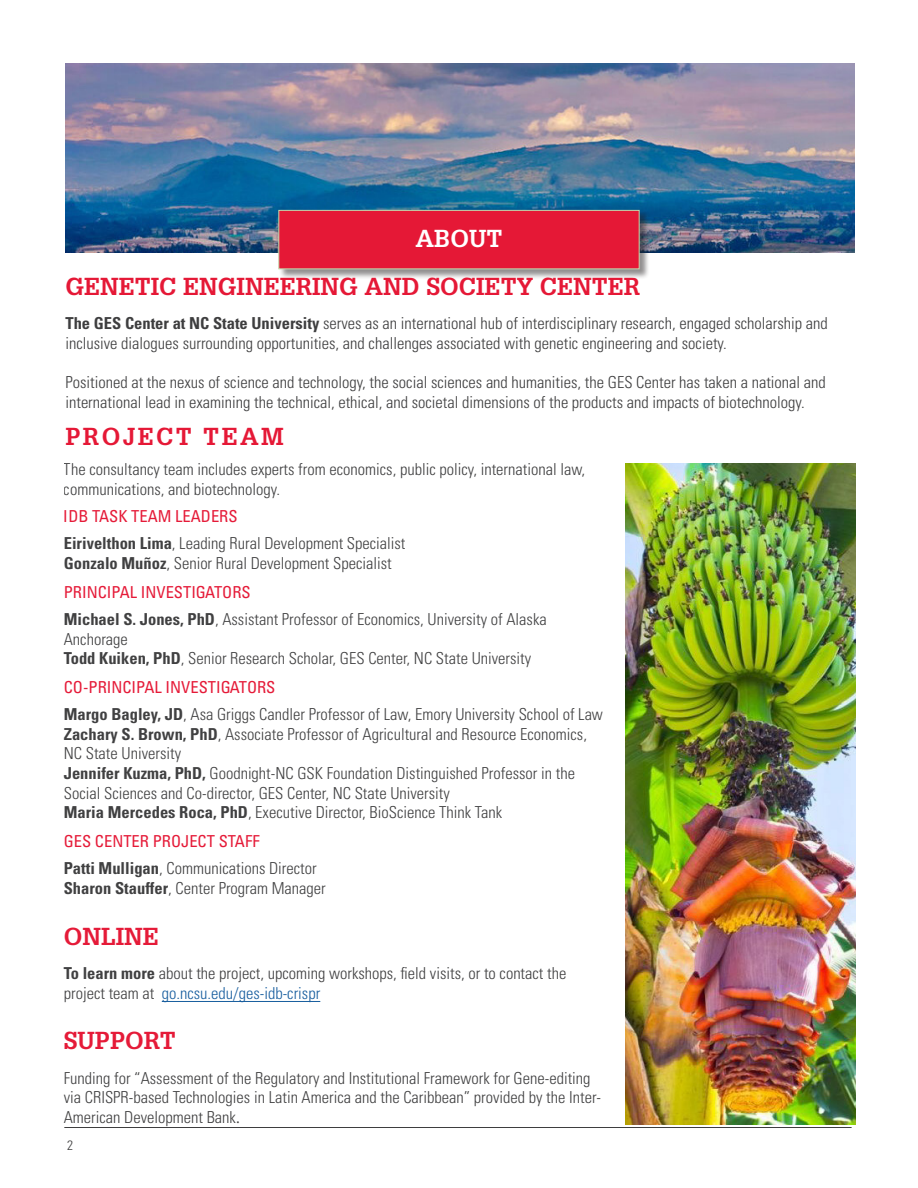
<style>
.page{position:relative;width:918px;height:1188px;background:#fff}
.page>*{position:absolute;margin:0;border:0;box-sizing:border-box;transform-origin:0 0}
.Body_Text_-_Align_Le{font:700 24px "Glypha LT Std";color:#e51836}
.Header_-_Align_Cente{font:700 24px "Glypha LT Std";letter-spacing:.1em;color:#e51836}
.Subhead_-_Align_Cent{font:700 24px "Glypha LT Std";color:#fff}
.Body_Text_-_Align_Le-2{font:300 condensed 16.5px/19.8px "Univers LT Std";color:#3e3e3f}
.t1{font:condensed 16.5px "Univers LT Std";color:#e51836}
.t2{font:300 condensed 13.5px "Univers LT Std";color:#3e3e3f}
.s1{font-weight:700}
.s2{font-weight:400;color:#e51836}
.s3{color:#175d9e}
.s4{font-family:"Minion Pro";font-weight:400;font-stretch:normal}
</style>
<div class="page">
<img style="left:626px;top:464px;width:230px;height:660px">
<img style="left:65px;top:64px;width:789px;height:188px">
<hr style="left:64px;top:1127px;width:788px;height:1px;background:#3e3e3f">
<div style="left:279px;top:210px;width:371px;height:70px;background:#231f20;opacity:.5"></div>
<div style="left:278px;top:210px;width:362px;height:59px;background:#e51836;border:1px solid #c5d7ac"></div>
<hr style="left:162px;top:1001px;width:158px;height:1px;background:#175d9e">
<p class="Subhead_-_Align_Cent" style="left:416px;top:223px;width:88px">ABOUT</p>
<p class="Body_Text_-_Align_Le" style="left:65px;top:271px;width:576px">GENETIC ENGINEERING AND SOCIETY CENTER</p>
<p class="Body_Text_-_Align_Le-2" style="left:65px;top:313px;width:764px"><span class="s1">The GES Center at NC State University</span> serves as an international hub of interdisciplinary research, engaged scholarship and inclusive dialogues surrounding opportunities, and challenges associated with genetic engineering and society.</p>
<p class="Body_Text_-_Align_Le-2" style="left:65px;top:373px;width:762px">Positioned at the nexus of science and technology, the social sciences and humanities, the GES Center has taken a national and international lead in examining the technical, ethical, and societal dimensions of the products and impacts of biotechnology.</p>
<p class="Header_-_Align_Cente" style="left:65px;top:422px;width:220px">PROJECT TEAM</p>
<p class="Body_Text_-_Align_Le-2" style="left:64px;top:460px;width:523px">The consultancy team includes experts from economics, public policy, international law, communications, and biotechnology.</p>
<p class="t1" style="left:64px;top:506px;width:175px">IDB TASK TEAM LEADERS</p>
<p class="Body_Text_-_Align_Le-2" style="left:64px;top:534px;width:343px"><span class="s1">Eirivelthon Lima</span>, Leading Rural Development Specialist<br><span class="s1">Gonzalo Muñoz</span>, Senior Rural Development Specialist</p>
<p class="Body_Text_-_Align_Le-2" style="left:64px;top:579px;width:484px;line-height:27px"><span class="s2">PRINCIPAL INVESTIGATORS<br></span><span class="s1">Michael S. Jones, PhD</span>, Assistant Professor of Economics, University of Alaska</p>
<p class="Body_Text_-_Align_Le-2" style="left:64px;top:629px;width:469px">Anchorage<br><span class="s1">Todd Kuiken, PhD</span>, Senior Research Scholar, GES Center, NC State University</p>
<p class="Body_Text_-_Align_Le-2" style="left:64px;top:674px;width:541px;line-height:27px"><span class="s2">CO-PRINCIPAL INVESTIGATORS<br></span><span class="s1">Margo Bagley, JD</span>, Asa Griggs Candler Professor of Law, Emory University School of Law</p>
<p class="Body_Text_-_Align_Le-2" style="left:64px;top:724px;width:525px"><span class="s1">Zachary S. Brown, PhD</span>, Associate Professor of Agricultural and Resource Economics, NC State University<br><span class="s1">Jennifer Kuzma, PhD,</span> Goodnight-NC GSK Foundation Distinguished Professor in the Social Sciences and Co-director, GES Center, NC State University<br><span class="s1">Maria Mercedes Roca, PhD</span>, Executive Director, BioScience Think Tank</p>
<p class="Body_Text_-_Align_Le-2" style="left:64px;top:828px;width:254px;line-height:27px"><span class="s2">GES CENTER PROJECT STAFF<br></span><span class="s1">Patti Mulligan</span>, Communications Director</p>
<p class="Body_Text_-_Align_Le-2" style="left:64px;top:878px;width:264px"><span class="s1">Sharon Stauffer</span>, Center Program Manager</p>
<h1 class="Body_Text_-_Align_Le" style="left:64px;top:922px;width:97px">ONLINE</h1>
<p class="Body_Text_-_Align_Le-2" style="left:64px;top:964px;width:504px"><span class="s1">To learn more</span> about the project, upcoming workshops, field visits, or to contact the project team at <span class="s3">go.ncsu.edu/ges-idb-crispr</span></p>
<h1 class="Body_Text_-_Align_Le" style="left:64px;top:1026px;width:114px">SUPPORT</h1>
<p class="Body_Text_-_Align_Le-2" style="left:64px;top:1068px;width:539px">Funding for “Assessment of the Regulatory and Institutional Framework for Gene-editing via CRISPR-based Technologies in Latin America and the Caribbean” provided by the Inter-<br>American Development Bank<span class="s4">.</span></p>
<p class="t2" style="left:67px;top:1137px;width:7px">2</p>
</div>
